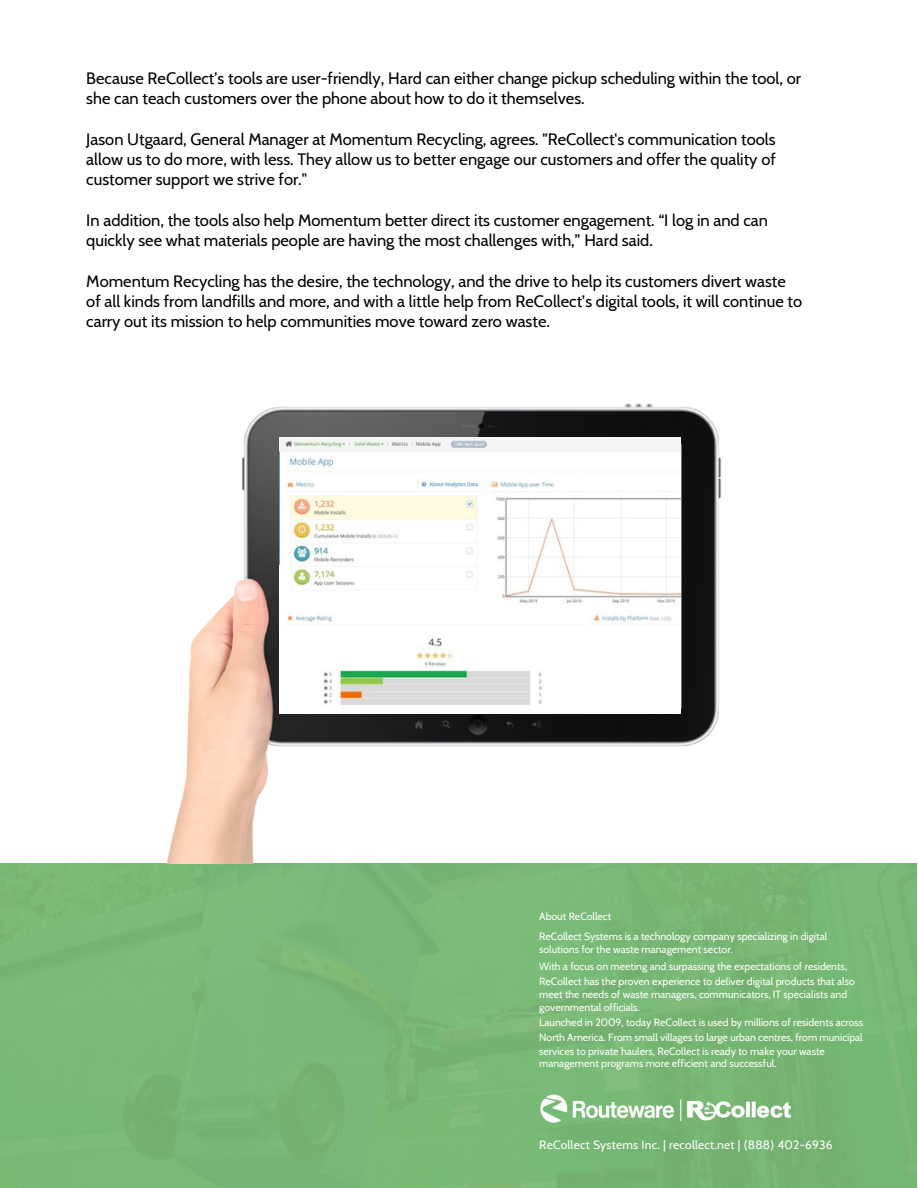
<style>
.page{position:relative;width:918px;height:1188px;background:#fff}
.page>*{position:absolute;margin:0;border:0;box-sizing:border-box;transform-origin:0 0}
.t1{font:16.5px/20.2px "Cabin";color:#000}
.t2{font:12px "Cabin";letter-spacing:.02em;color:#fff}
.t3{font:10.5px/13.5px "Cabin";color:#fff}
</style>
<div class="page">
<div style="left:0;top:864px;width:916px;height:324px;background:#78b976"></div>
<img style="left:166px;top:403px;width:556px;height:460px">
<img style="left:280px;top:437px;width:401px;height:276px">
<img style="left:540px;top:1094px;width:251px;height:29px">
<p class="t1" style="left:86px;top:68px;width:716px">Because ReCollect’s tools are user-friendly, Hard can either change pickup scheduling within the tool, or she can teach customers over the phone about how to do it themselves.</p>
<p class="t1" style="left:86px;top:129px;width:691px;text-align:justify">Jason Utgaard, General Manager at Momentum Recycling, agrees. "ReCollect's communication tools allow us to do more, with less. They allow us to better engage our customers and offer the quality of customer support we strive for."</p>
<p class="t1" style="left:86px;top:210px;width:683px">In addition, the tools also help Momentum better direct its customer engagement. “I log in and can quickly see what materials people are having the most challenges with,” Hard said.</p>
<p class="t1" style="left:86px;top:271px;width:717px">Momentum Recycling has the desire, the technology, and the drive to help its customers divert waste of all kinds from landfills and more, and with a little help from ReCollect’s digital tools, it will continue to carry out its mission to help communities move toward zero waste.</p>
<p class="t3" style="left:539px;top:906px;width:290px;line-height:20.2px">About ReCollect<br>ReCollect Systems is a technology company specializing in digital</p>
<p class="t3" style="left:539px;top:941px;width:310px;line-height:16.8px">solutions for the waste management sector.<br>With a focus on meeting and surpassing the expectations of residents,</p>
<p class="t3" style="left:539px;top:974px;width:317px">ReCollect has the proven experience to deliver digital products that also meet the needs of waste managers, communicators, IT specialists and</p>
<p class="t3" style="left:539px;top:999px;width:326px;line-height:15.8px">governmental officials.<br>Launched in 2009, today ReCollect is used by millions of residents across</p>
<p class="t3" style="left:539px;top:1031px;width:325px">North America. From small villages to large urban centres, from municipal services to private haulers, ReCollect is ready to make your waste</p>
<p class="t3" style="left:539px;top:1056px;width:239px">management programs more efficient and successful.</p>
<p class="t2" style="left:539px;top:1137px;width:295px">ReCollect Systems Inc. | recollect.net | (888) 402-6936</p>
</div>
